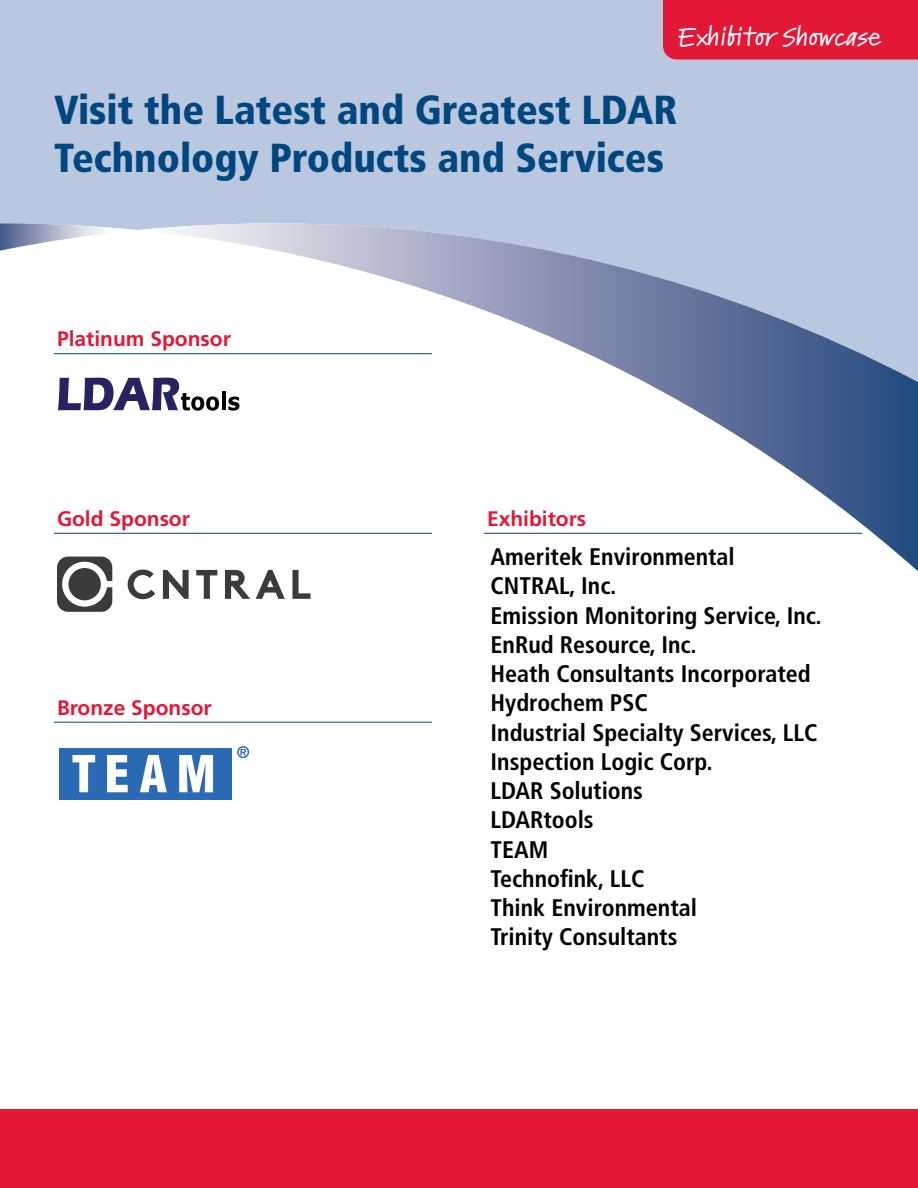
<style>
.page{position:relative;width:918px;height:1188px;background:#fff}
.page>*{position:absolute;margin:0;border:0;box-sizing:border-box;transform-origin:0 0}
.t1{font:900 condensed 40.5px/48px "Frutiger";color:#00467f}
.t2{font:700 condensed 24px/29.2px "Frutiger";color:#000}
.t3{font:600 expanded 24px "Kremlin Pro";letter-spacing:.025em;color:#fff;scale:.92 1}
.t4{font:700 21px "Frutiger";color:#e31837}
</style>
<div class="page">
<svg style="left:0;top:0;width:918px;height:378px;background:#bfcce1"></svg>
<svg style="left:0;top:223px;width:138px;height:28px"></svg>
<svg style="left:138px;top:223px;width:780px;height:348px"></svg>
<div style="left:663px;top:0;width:255px;height:59px;background:#e31837"></div>
<hr style="left:484px;top:533px;width:378px;height:1px;background:#00467f">
<hr style="left:54px;top:722px;width:378px;height:1px;background:#00467f">
<hr style="left:54px;top:353px;width:378px;height:1px;background:#00467f">
<svg style="left:58px;top:378px;width:161px;height:33px"></svg>
<hr style="left:222px;top:392px;width:4px;height:18px;background:#010101">
<svg style="left:228px;top:397px;width:12px;height:14px"></svg>
<div style="left:0;top:1109px;width:918px;height:79px;background:#e31837"></div>
<div style="left:59px;top:748px;width:173px;height:51px;background:#2a69b3"></div>
<svg style="left:72px;top:755px;width:23px;height:37px"></svg>
<svg style="left:107px;top:755px;width:21px;height:37px"></svg>
<svg style="left:140px;top:755px;width:27px;height:37px"></svg>
<svg style="left:179px;top:755px;width:34px;height:37px"></svg>
<svg style="left:237px;top:746px;width:12px;height:12px"></svg>
<hr style="left:54px;top:533px;width:378px;height:1px;background:#00467f">
<svg style="left:57px;top:557px;width:55px;height:55px"></svg>
<div style="left:68px;top:568px;width:33px;height:32px;background:#3b3b3b;border-radius:16px"></div>
<svg style="left:128px;top:570px;width:27px;height:29px"></svg>
<svg style="left:163px;top:570px;width:26px;height:29px"></svg>
<svg style="left:196px;top:570px;width:21px;height:29px"></svg>
<svg style="left:225px;top:570px;width:25px;height:29px"></svg>
<svg style="left:256px;top:570px;width:29px;height:29px"></svg>
<svg style="left:292px;top:570px;width:18px;height:29px"></svg>
<p class="t3" style="left:678px;top:20px;width:222px">Exhibitor Showcase</p>
<h1 class="t1" style="left:54px;top:86px;width:625px">Visit the Latest and Greatest LDAR<br>Technology Products and Services</h1>
<p class="t4" style="left:57px;top:327px;width:175px">Platinum Sponsor</p>
<p class="t4" style="left:57px;top:506px;width:134px">Gold Sponsor</p>
<p class="t4" style="left:57px;top:695px;width:156px">Bronze Sponsor</p>
<p class="t4" style="left:487px;top:506px;width:101px">Exhibitors</p>
<p class="t2" style="left:491px;top:542px;width:333px">Ameritek Environmental<br>CNTRAL, Inc.<br>Emission Monitoring Service, Inc.<br>EnRud Resource, Inc.<br>Heath Consultants Incorporated<br>Hydrochem PSC<br>Industrial Specialty Services, LLC<br>Inspection Logic Corp.<br>LDAR Solutions<br>LDARtools<br>TEAM<br>Technofink, LLC<br>Think Environmental<br>Trinity Consultants</p>
</div>
